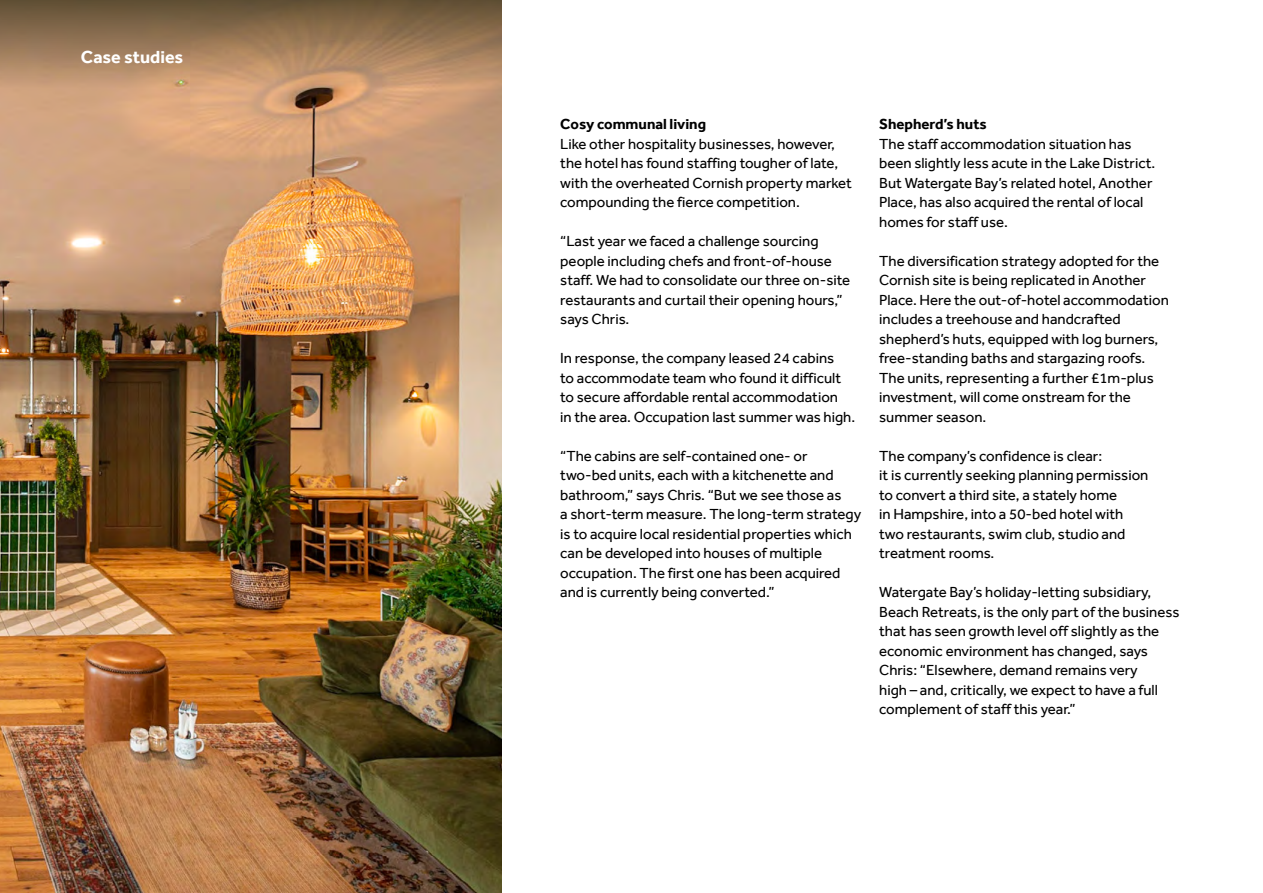
<style>
.page{position:relative;width:1263px;height:893px;background:#fff}
.page>*{position:absolute;margin:0;border:0;box-sizing:border-box;transform-origin:0 0}
.t1{font:700 18px "Effra";color:#fff}
.Bodycopy{font:15px/19.5px "Effra";color:#000}
.Body_subhead_H3{font:700 15px "Effra";color:#000}
</style>
<div class="page">
<img style="left:0;top:115px;width:502px;height:778px">
<svg style="left:0;top:0;width:502px;height:115px;background:#a6815f"></svg>
<p class="t1" style="left:81px;top:46px;width:104px">Case studies</p>
<h3 class="Body_subhead_H3" style="left:560px;top:115px;width:147px">Cosy communal living</h3>
<p class="Bodycopy" style="left:560px;top:134px;width:293px">Like other hospitality businesses, however, the hotel has found staffing tougher of late, with the overheated Cornish property market compounding the fierce competition.</p>
<p class="Bodycopy" style="left:560px;top:231px;width:291px">“Last year we faced a challenge sourcing people including chefs and front-of-house staff. We had to consolidate our three on-site restaurants and curtail their opening hours,” says Chris.</p>
<p class="Bodycopy" style="left:560px;top:348px;width:296px">In response, the company leased 24 cabins<br>to accommodate team who found it difficult to secure affordable rental accommodation<br>in the area. Occupation last summer was high.</p>
<p class="Bodycopy" style="left:560px;top:446px;width:302px">“The cabins are self-contained one- or two-bed units, each with a kitchenette and bathroom,” says Chris. “But we see those as<br>a short-term measure. The long-term strategy is to acquire local residential properties which can be developed into houses of multiple occupation. The first one has been acquired and is currently being converted.”</p>
<h3 class="Body_subhead_H3" style="left:879px;top:115px;width:109px">Shepherd’s huts</h3>
<p class="Bodycopy" style="left:879px;top:134px;width:278px">The staff accommodation situation has been slightly less acute in the Lake District.<br>But Watergate Bay’s related hotel, Another Place, has also acquired the rental of local homes for staff use.</p>
<p class="Bodycopy" style="left:879px;top:251px;width:291px">The diversification strategy adopted for the Cornish site is being replicated in Another Place. Here the out-of-hotel accommodation includes a treehouse and handcrafted shepherd’s huts, equipped with log burners, free-standing baths and stargazing roofs.<br>The units, representing a further £1m-plus investment, will come onstream for the summer season.</p>
<p class="Bodycopy" style="left:879px;top:446px;width:271px">The company’s confidence is clear:<br>it is currently seeking planning permission to convert a third site, a stately home<br>in Hampshire, into a 50-bed hotel with two restaurants, swim club, studio and treatment rooms.</p>
<p class="Bodycopy" style="left:879px;top:582px;width:302px">Watergate Bay’s holiday-letting subsidiary, Beach Retreats, is the only part of the business that has seen growth level off slightly as the economic environment has changed, says Chris: “Elsewhere, demand remains very<br>high – and, critically, we expect to have a full complement of staff this year.”</p>
</div>
